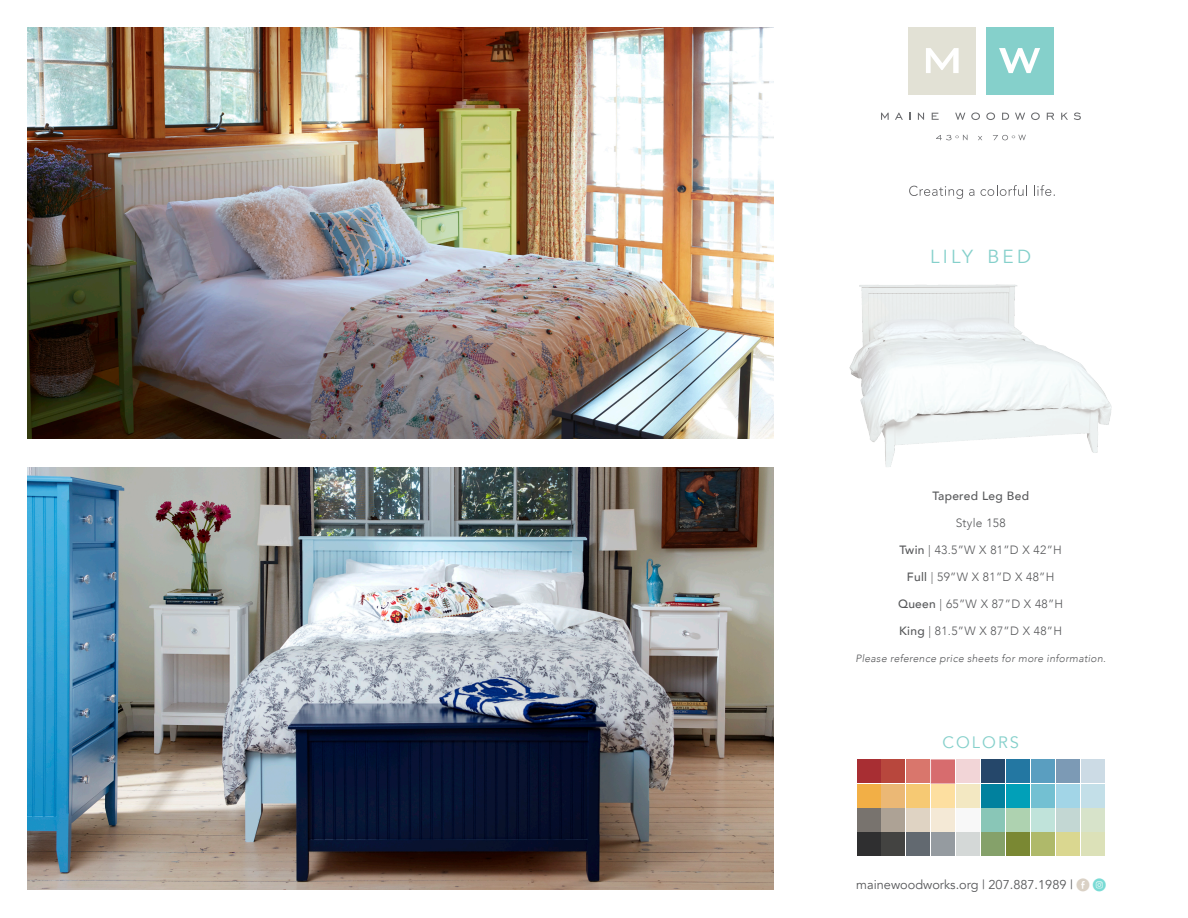
<style>
.page{position:relative;width:1188px;height:918px;background:#fff}
.page>*{position:absolute;margin:0;border:0;box-sizing:border-box;transform-origin:0 0}
.t1{font:18.9px "Avenir";color:#85d0cb}
.t2{font:16.5px "Avenir";letter-spacing:.125em;color:#85d0cb}
.t3{font:12.75px "Avenir";color:#57585a}
.t4{font:300 12px "Avenir";letter-spacing:.025em;color:#57585a}
.t5{font:500 12px "Avenir";letter-spacing:.025em;color:#57585a}
.t6{font:italic 300 10.5px "Avenir";letter-spacing:.025em;color:#57585a}
.s1{font-weight:500}
.s2{font-family:"Social Media Circled";color:#dad1c5}
.s3{font-family:"Social Media Circled";color:#79dbd5}
</style>
<div class="page">
<svg style="left:881px;top:113px;width:8px;height:7px"></svg>
<svg style="left:895px;top:113px;width:8px;height:7px"></svg>
<svg style="left:918px;top:113px;width:6px;height:7px"></svg>
<svg style="left:932px;top:113px;width:7px;height:7px"></svg>
<svg style="left:955px;top:113px;width:10px;height:7px"></svg>
<svg style="left:971px;top:112px;width:9px;height:8px"></svg>
<svg style="left:986px;top:112px;width:9px;height:8px"></svg>
<svg style="left:1002px;top:113px;width:7px;height:7px"></svg>
<svg style="left:1015px;top:113px;width:10px;height:7px"></svg>
<svg style="left:1031px;top:112px;width:9px;height:8px"></svg>
<svg style="left:1047px;top:113px;width:7px;height:7px"></svg>
<svg style="left:1061px;top:113px;width:7px;height:7px"></svg>
<svg style="left:1074px;top:112px;width:7px;height:8px"></svg>
<svg style="left:936px;top:135px;width:32px;height:5px"></svg>
<svg style="left:978px;top:136px;width:4px;height:4px"></svg>
<svg style="left:993px;top:135px;width:33px;height:5px"></svg>
<div style="left:908px;top:27px;width:68px;height:68px;background:#e2e1d5"></div>
<div style="left:986px;top:27px;width:68px;height:68px;background:#85d0cb"></div>
<svg style="left:926px;top:48px;width:33px;height:25px"></svg>
<svg style="left:999px;top:48px;width:41px;height:25px"></svg>
<svg style="left:909px;top:186px;width:54px;height:13px"></svg>
<svg style="left:969px;top:189px;width:5px;height:7px"></svg>
<svg style="left:981px;top:185px;width:46px;height:11px"></svg>
<svg style="left:1034px;top:185px;width:21px;height:11px"></svg>
<img style="left:27px;top:27px;width:746px;height:412px">
<div style="left:857px;top:760px;width:23px;height:23px;background:#a82e33"></div>
<div style="left:857px;top:784px;width:23px;height:23px;background:#f2af46"></div>
<div style="left:857px;top:808px;width:23px;height:23px;background:#78736e"></div>
<div style="left:857px;top:833px;width:23px;height:23px;background:#2f2f30"></div>
<div style="left:882px;top:760px;width:23px;height:23px;background:#b8473d"></div>
<div style="left:882px;top:784px;width:23px;height:23px;background:#ebb875"></div>
<div style="left:882px;top:808px;width:23px;height:23px;background:#ada295"></div>
<div style="left:882px;top:833px;width:23px;height:23px;background:#434341"></div>
<div style="left:906px;top:760px;width:24px;height:23px;background:#d9766c"></div>
<div style="left:906px;top:784px;width:24px;height:23px;background:#f6c973"></div>
<div style="left:906px;top:808px;width:24px;height:23px;background:#dfd3c3"></div>
<div style="left:906px;top:833px;width:24px;height:23px;background:#626970"></div>
<div style="left:931px;top:760px;width:24px;height:23px;background:#d76c6e"></div>
<div style="left:931px;top:784px;width:24px;height:23px;background:#fddfa0"></div>
<div style="left:931px;top:808px;width:24px;height:23px;background:#f4e9d6"></div>
<div style="left:931px;top:833px;width:24px;height:23px;background:#959ba0"></div>
<div style="left:956px;top:760px;width:23px;height:23px;background:#f2d5d7"></div>
<div style="left:956px;top:784px;width:23px;height:23px;background:#f3e8c2"></div>
<div style="left:956px;top:833px;width:23px;height:23px;background:#d4d8d7"></div>
<div style="left:981px;top:760px;width:23px;height:23px;background:#25476a"></div>
<div style="left:981px;top:784px;width:23px;height:23px;background:#01819e"></div>
<div style="left:981px;top:809px;width:23px;height:23px;background:#89c6b7"></div>
<div style="left:981px;top:833px;width:23px;height:23px;background:#85a16a"></div>
<div style="left:1006px;top:760px;width:23px;height:23px;background:#2377a2"></div>
<div style="left:1006px;top:784px;width:23px;height:23px;background:#01a0b8"></div>
<div style="left:1006px;top:809px;width:23px;height:23px;background:#aed2b0"></div>
<div style="left:1006px;top:833px;width:23px;height:23px;background:#7a8833"></div>
<div style="left:1031px;top:760px;width:23px;height:23px;background:#5a9ec0"></div>
<div style="left:1031px;top:784px;width:23px;height:23px;background:#73c0d2"></div>
<div style="left:1031px;top:809px;width:23px;height:23px;background:#c0e3da"></div>
<div style="left:1031px;top:833px;width:23px;height:23px;background:#afb96a"></div>
<div style="left:1056px;top:760px;width:23px;height:23px;background:#7c9ab5"></div>
<div style="left:1056px;top:784px;width:23px;height:23px;background:#a2d5e7"></div>
<div style="left:1056px;top:809px;width:23px;height:23px;background:#c3d7d3"></div>
<div style="left:1056px;top:833px;width:23px;height:23px;background:#dad790"></div>
<div style="left:1081px;top:760px;width:23px;height:23px;background:#ccdbe5"></div>
<div style="left:1081px;top:784px;width:23px;height:23px;background:#c3dfe8"></div>
<div style="left:1081px;top:809px;width:23px;height:23px;background:#d7e3ca"></div>
<div style="left:1081px;top:833px;width:23px;height:23px;background:#dce1b8"></div>
<div style="left:956px;top:808px;width:23px;height:23px;background:#f8f8f8"></div>
<img style="left:27px;top:468px;width:746px;height:422px">
<img style="left:849px;top:284px;width:263px;height:183px">
<p class="t1" style="left:930px;top:245px;width:103px">lily bed</p>
<p class="t5" style="left:932px;top:485px;width:98px">Tapered Leg Bed</p>
<p class="t4" style="left:956px;top:516px;width:52px">Style 158</p>
<p class="t4" style="left:899px;top:543px;width:164px"><span class="s1">Twin</span> | 43.5”W X 81”D X 42”H</p>
<p class="t4" style="left:907px;top:570px;width:149px"><span class="s1">Full</span> | 59”W X 81”D X 48”H</p>
<p class="t4" style="left:898px;top:597px;width:167px"><span class="s1">Queen</span> | 65”W X 87”D X 48”H</p>
<p class="t4" style="left:899px;top:624px;width:164px"><span class="s1">King</span> | 81.5”W X 87”D X 48”H</p>
<p class="t6" style="left:855px;top:652px;width:252px">Please reference price sheets for more information.</p>
<p class="t2" style="left:942px;top:732px;width:78px">COLORS</p>
<p class="t3" style="left:856px;top:877px;width:251px">mainewoodworks.org | 207.887.1989 | <span class="s2">E</span> <span class="s3">Q</span></p>
</div>
